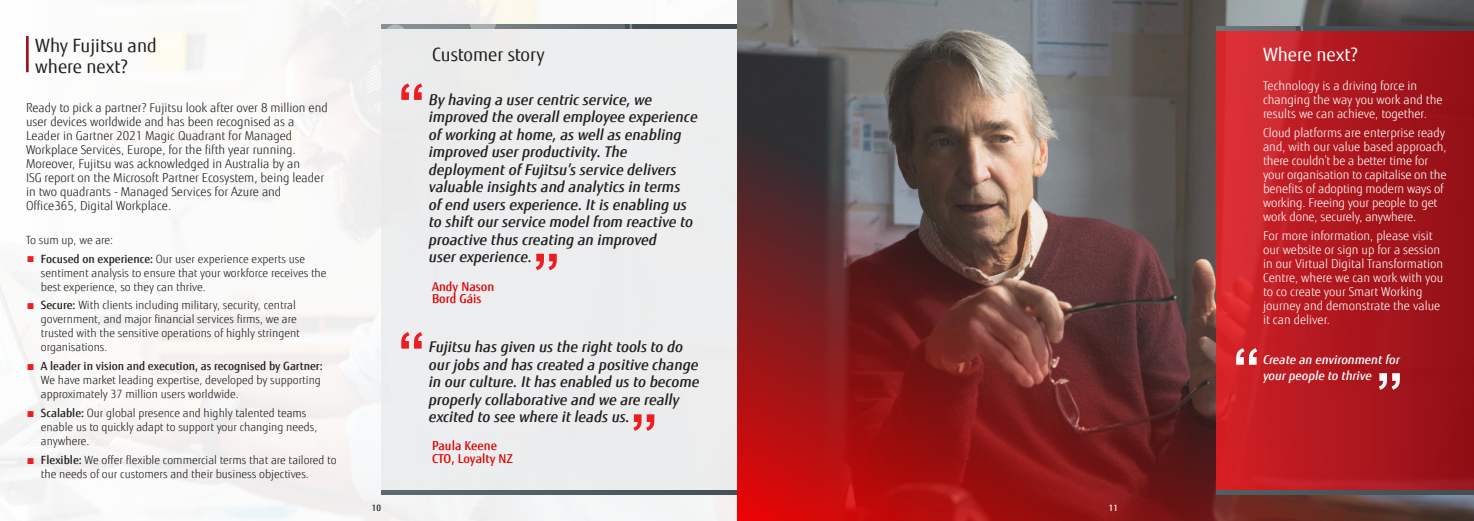
<style>
.page{position:relative;width:1474px;height:521px;background:#fff}
.page>*{position:absolute;margin:0;border:0;box-sizing:border-box;transform-origin:0 0}
.A4_Quote_Author_1{font:700 55.56px "Arial";color:#ee1d23}
.A4_Quote_Author_1-2{font:700 55.56px "Arial";color:#fff}
.A4_Headline_4{font:18.38px/21.1px "Fujitsu Sans";color:#231f20}
.A4_Headline_4-2{font:18.38px "Fujitsu Sans";color:#fff}
.A4_Headline_2{font:italic 500 14.88px/17.5px "Fujitsu Sans";color:#231f20}
.A4_Body_-_Black{font:300 12.25px/14px "Fujitsu Sans";color:#fff}
.A4_Body_-_Black-2{font:300 12.25px/14px "Fujitsu Sans";color:#231f20}
.A4_Headline_2-2{font:italic 500 12.25px "Fujitsu Sans";color:#fff}
.A4_Quote_Author_1-3{font:500 12.25px "Fujitsu Sans";letter-spacing:.005em;color:#d00}
.A4_Body_-_Black-3{font:300 11.38px/14px "Fujitsu Sans";color:#231f20}
.A4_Introduction_1{font:500 8.75px "Fujitsu Sans";color:#231f20}
.A4_Introduction_1-2{font:500 8.75px "Fujitsu Sans";color:#fff}
.s1{font-weight:400;color:#ee1d23}
.s2{font-weight:500}
</style>
<div class="page">
<img style="left:0;top:0;width:1473px;height:521px">
<hr style="left:26px;top:36px;width:3px;height:36px;background:#a30b1a">
<img style="left:737px;top:87px;width:736px;height:434px">
<div style="left:1216px;top:26px;width:257px;height:469px;background:linear-gradient(to right,#d7282e,#8c0d14)"></div>
<img style="left:1216px;top:26px;width:257px;height:4px">
<img style="left:1216px;top:491px;width:257px;height:4px">
<div style="left:381px;top:28px;width:356px;height:464px;background:#e9eaeb"></div>
<img style="left:381px;top:24px;width:356px;height:4px">
<img style="left:381px;top:490px;width:356px;height:4px">
<p class="A4_Headline_4" style="left:35px;top:35px;width:123px">Why Fujitsu and where next?</p>
<p class="A4_Body_-_Black-2" style="left:26px;top:100px;width:303px">Ready to pick a partner? Fujitsu look after over 8 million end user devices worldwide and has been recognised as a Leader in Gartner 2021 Magic Quadrant for Managed Workplace Services, Europe, for the fifth year running.<br>Moreover, Fujitsu was acknowledged in Australia by an<br>ISG report on the Microsoft Partner Ecosystem, being leader in two quadrants - Managed Services for Azure and Office365, Digital Workplace.</p>
<p class="A4_Body_-_Black-3" style="left:26px;top:233px;width:89px">To sum up, we are:</p>
<p class="A4_Body_-_Black-3" style="left:41px;top:252px;width:287px;text-indent:-15px"><span class="s1">■</span> <span class="s2">Focused on experience:</span> Our user experience experts use sentiment analysis to ensure that your workforce receives the best experience, so they can thrive.</p>
<p class="A4_Body_-_Black-3" style="left:41px;top:298px;width:260px;text-indent:-15px"><span class="s1">■</span> <span class="s2">Secure:</span> With clients including military, security, central government, and major financial services firms, we are trusted with the sensitive operations of highly stringent organisations.</p>
<p class="A4_Body_-_Black-3" style="left:41px;top:360px;width:283px;line-height:13.7px;text-indent:-15px"><span class="s1">■</span> <span class="s2">A leader in vision and execution, as recognised by Gartner:<br></span>We have market leading expertise, developed by supporting approximately 37 million users worldwide.</p>
<p class="A4_Body_-_Black-3" style="left:41px;top:406px;width:278px;text-indent:-15px"><span class="s1">■</span> <span class="s2">Scalable:</span> Our global presence and highly talented teams enable us to quickly adapt to support your changing needs, anywhere.</p>
<p class="A4_Body_-_Black-3" style="left:41px;top:453px;width:297px;text-indent:-15px"><span class="s1">■</span> <span class="s2">Flexible:</span> We offer flexible commercial terms that are tailored to the needs of our customers and their business objectives.</p>
<p class="A4_Headline_4" style="left:432px;top:44px;width:114px">Customer story</p>
<p class="A4_Quote_Author_1" style="left:398px;top:65px;width:29px">“</p>
<p class="A4_Headline_2" style="left:429px;top:91px;width:225px">By having a user centric service, we</p>
<p class="A4_Headline_2" style="left:429px;top:108px;width:270px">improved the overall employee experience of working at home, as well as enabling</p>
<p class="A4_Headline_2" style="left:429px;top:143px;width:266px">improved user productivity. The deployment of Fujitsu’s service delivers valuable insights and analytics in terms of end users experience. It is enabling us to shift our service model from reactive to proactive thus creating an improved<br>user experience.</p>
<p class="A4_Quote_Author_1-3" style="left:432px;top:278px;width:64px">Andy Nason</p>
<p class="A4_Quote_Author_1-3" style="left:432px;top:291px;width:51px">Bord Gáis</p>
<p class="A4_Quote_Author_1" style="left:533px;top:235px;width:29px">”</p>
<p class="A4_Quote_Author_1" style="left:398px;top:314px;width:29px">“</p>
<p class="A4_Headline_2" style="left:429px;top:338px;width:272px">Fujitsu has given us the right tools to do our jobs and has created a positive change in our culture. It has enabled us to become properly collaborative and we are really excited to see where it leads us.</p>
<p class="A4_Quote_Author_1-3" style="left:432px;top:438px;width:67px">Paula Keene</p>
<p class="A4_Quote_Author_1-3" style="left:432px;top:450px;width:82px">CTO, Loyalty NZ</p>
<p class="A4_Quote_Author_1" style="left:630px;top:395px;width:29px">”</p>
<p class="A4_Introduction_1" style="left:372px;top:502px;width:11px">10</p>
<p class="A4_Introduction_1-2" style="left:1108px;top:502px;width:11px">11</p>
<p class="A4_Headline_4-2" style="left:1262px;top:43px;width:96px">Where next?</p>
<p class="A4_Body_-_Black" style="left:1262px;top:79px;width:181px">Technology is a driving force in changing the way you work and the results we can achieve, together.</p>
<p class="A4_Body_-_Black" style="left:1262px;top:126px;width:185px">Cloud platforms are enterprise ready and, with our value based approach, there couldn’t be a better time for your organisation to capitalise on the benefits of adopting modern ways of working. Freeing your people to get work done, securely, anywhere.</p>
<p class="A4_Body_-_Black" style="left:1262px;top:229px;width:182px">For more information, please visit our website or sign up for a session in our Virtual Digital Transformation<br>Centre, where we can work with you to co create your Smart Working journey and demonstrate the value it can deliver.</p>
<p class="A4_Headline_2-2" style="left:1262px;top:352px;width:138px">Create an environment for</p>
<p class="A4_Quote_Author_1-2" style="left:1232px;top:330px;width:29px">“</p>
<p class="A4_Headline_2-2" style="left:1262px;top:368px;width:110px">your people to thrive</p>
<p class="A4_Quote_Author_1-2" style="left:1375px;top:354px;width:29px">”</p>
</div>
